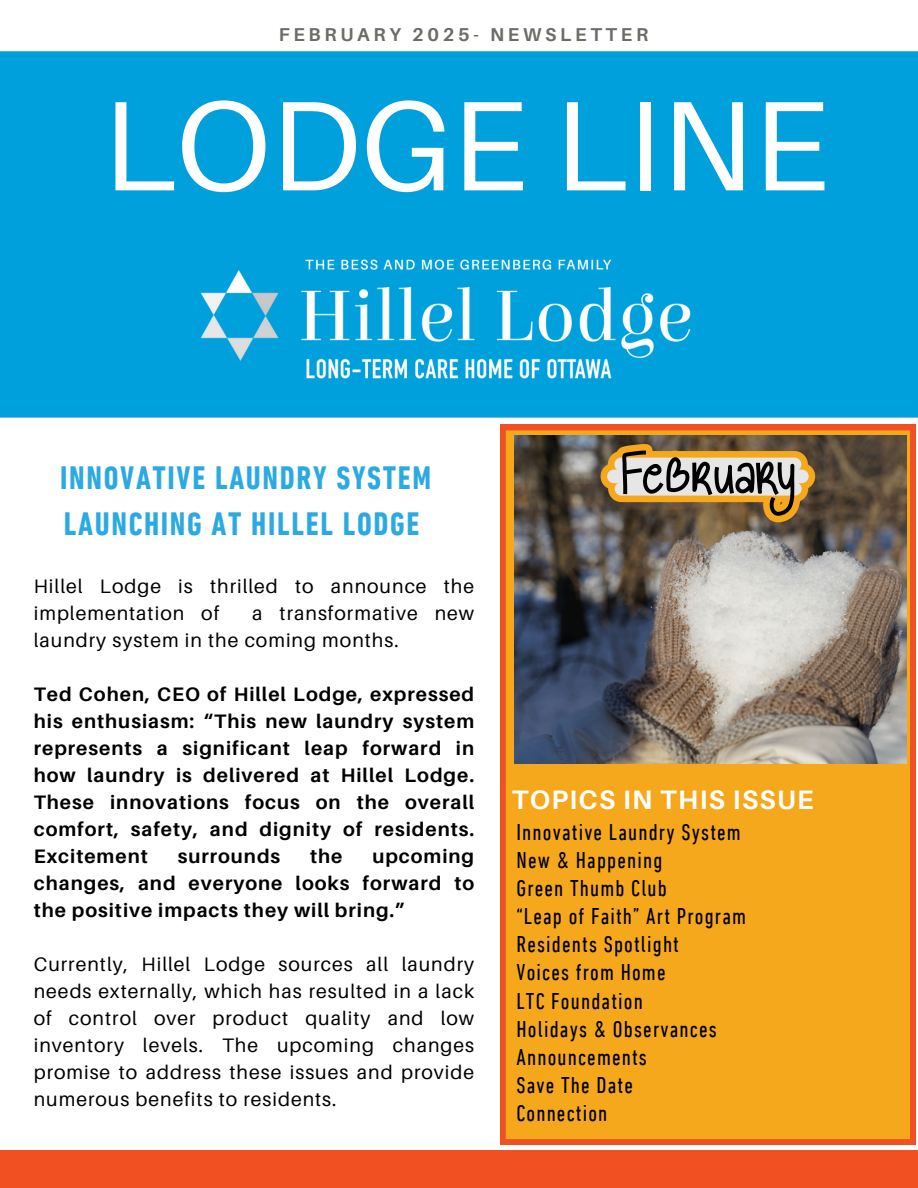
<style>
.page{position:relative;width:918px;height:1188px;background:#fff}
.page>*{position:absolute;margin:0;border:0;box-sizing:border-box;transform-origin:0 0}
.t1{font:127.8px "Aileron";color:#fff}
.t2{font:700 condensed 33px/46.2px "DIN Next LT Pro";letter-spacing:.05em;color:#2baae1}
.t3{font:700 26.7px "Aileron";letter-spacing:.05em;color:#fff}
.t4{font:condensed 23.25px/28.2px "DIN Next LT Pro";letter-spacing:.05em;color:#000}
.t5{font:19.5px/27px "Aileron";letter-spacing:.05em;color:#000}
.t6{font:700 19.5px/27px "Aileron";letter-spacing:.05em;color:#000;text-align:justify}
.t7{font:700 18.6px "Aileron";letter-spacing:.2em;color:#6d6d67}
</style>
<div class="page">
<div style="left:0;top:1150px;width:918px;height:38px;background:#f05022"></div>
<div style="left:0;top:51px;width:918px;height:374px;background:#00a0dc"></div>
<img style="left:199px;top:258px;width:494px;height:122px">
<svg style="left:500px;top:425px;width:415px;height:720px;background:#f2a01d"></svg>
<img style="left:515px;top:435px;width:391px;height:329px">
<svg style="left:601px;top:444px;width:214px;height:79px;background:#96805c"></svg>
<h5 class="t7" style="left:279px;top:23px;width:371px">FEBRUARY 2025- NEWSLETTER</h5>
<h1 class="t1" style="left:103px;top:66px;width:727px">LODGE LINE</h1>
<p class="t2" style="left:60px;top:458px;width:372px">INNOVATIVE LAUNDRY SYSTEM<br>LAUNCHING AT HILLEL LODGE</p>
<h2 class="t5" style="left:34px;top:573px;width:442px">Hillel Lodge is thrilled to announce the implementation of</h2>
<h2 class="t5" style="left:34px;top:600px;width:442px;text-indent:219px">a transformative new laundry system in the coming months.</h2>
<p class="t6" style="left:34px;top:681px;width:442px">Ted Cohen, CEO of Hillel Lodge, expressed his enthusiasm: “This new laundry system represents a significant leap forward in how laundry is delivered at Hillel Lodge.<br>These innovations focus on the overall comfort, safety, and dignity of residents.<br>Excitement</p>
<p class="t6" style="left:178px;top:843px;width:104px">surrounds</p>
<p class="t6" style="left:310px;top:843px;width:34px">the</p>
<p class="t6" style="left:34px;top:843px;width:442px;text-indent:339px">upcoming changes, and everyone looks forward to the positive impacts they will bring.”</p>
<h3 class="t5" style="left:34px;top:951px;width:442px;text-align:justify">Currently, Hillel Lodge sources all laundry needs externally, which has resulted in a lack of control over product quality and low inventory levels. The upcoming changes promise to address these issues and provide numerous benefits to residents.</h3>
<p class="t3" style="left:512px;top:783px;width:303px">TOPICS IN THIS ISSUE</p>
<p class="t4" style="left:516px;top:820px;width:231px">Innovative Laundry System<br>New &amp; Happening<br>Green Thumb Club<br>“Leap of Faith” Art Program<br>Residents Spotlight<br>Voices from Home<br>LTC Foundation<br>Holidays &amp; Observances<br>Announcements<br>Save The Date<br>Connection</p>
</div>
